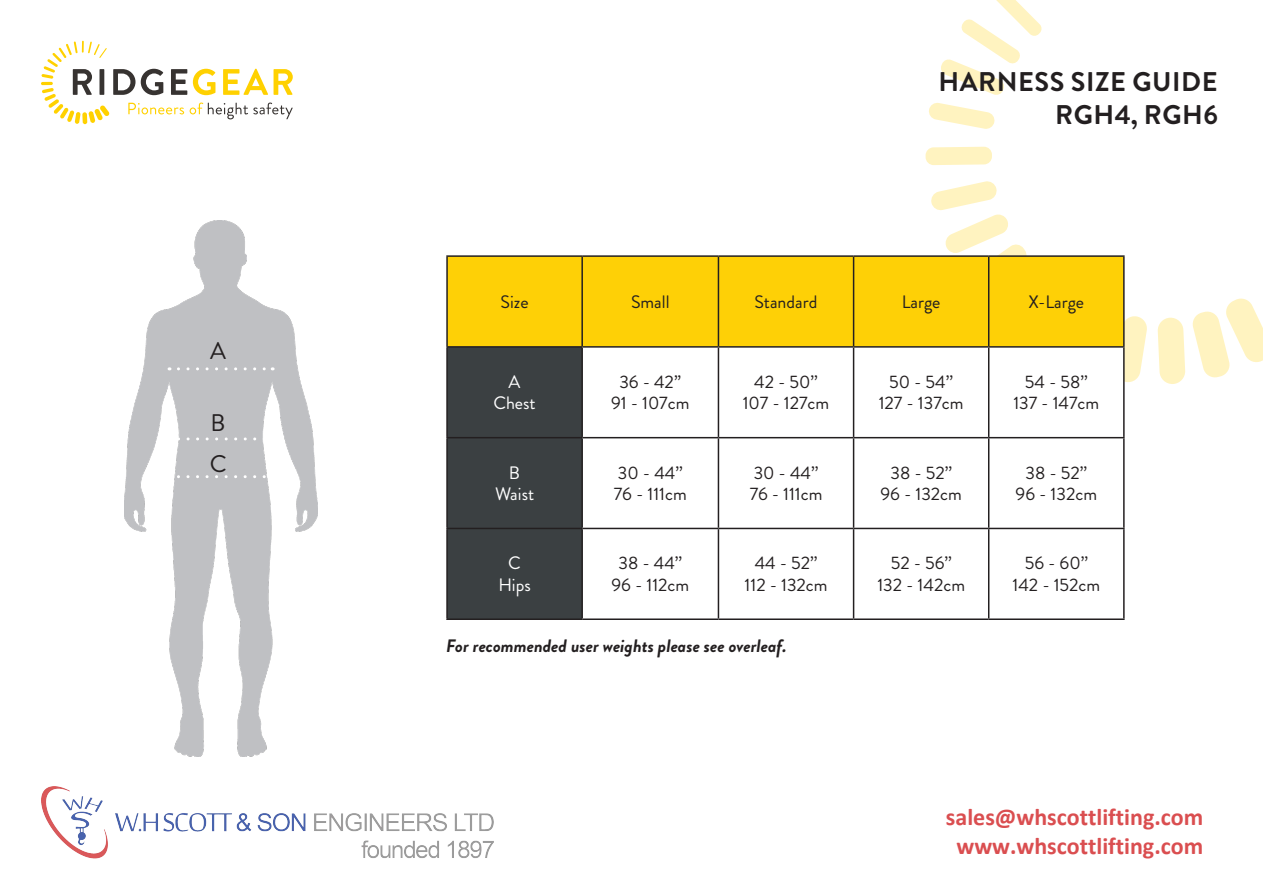
<style>
.page{position:relative;width:1263px;height:893px;background:#fff}
.page>*{position:absolute;margin:0;border:0;box-sizing:border-box;transform-origin:0 0}
.t1{font:700 27px "Brandon Grotesque";letter-spacing:.02em;color:#231f20}
.t2{font:700 24px/28.8px "Calibri";color:#da4e50;text-align:center}
.t3{font:24px "Brandon Grotesque";color:#231f20}
.t4{font:18px "Brandon Grotesque";color:#231f20}
.t5{font:italic 700 18px "Brandon Grotesque";color:#231f20}
.t6{font:18px "Brandon Grotesque";color:#fff}
</style>
<div class="page">
<svg style="left:41px;top:41px;width:252px;height:83px"></svg>
<svg style="left:941px;top:0;width:101px;height:95px"></svg>
<svg style="left:929px;top:103px;width:66px;height:26px"></svg>
<svg style="left:925px;top:147px;width:67px;height:18px"></svg>
<svg style="left:931px;top:181px;width:216px;height:202px"></svg>
<svg style="left:1157px;top:317px;width:28px;height:67px"></svg>
<svg style="left:1192px;top:298px;width:71px;height:80px"></svg>
<img style="left:124px;top:220px;width:193px;height:537px">
<div style="left:448px;top:257px;width:675px;height:89px;background:#fed006"></div>
<div style="left:448px;top:348px;width:133px;height:270px;background:#3b4042"></div>
<svg style="left:583px;top:348px;width:540px;height:270px"></svg>
<hr style="left:446px;top:255px;width:136px;height:2px;background:#231f20">
<hr style="left:446px;top:257px;width:2px;height:89px;background:#231f20">
<hr style="left:582px;top:255px;width:136px;height:2px;background:#231f20">
<hr style="left:581px;top:257px;width:2px;height:89px;background:#231f20">
<hr style="left:718px;top:255px;width:135px;height:2px;background:#231f20">
<hr style="left:718px;top:257px;width:1px;height:89px;background:#231f20">
<hr style="left:853px;top:255px;width:136px;height:2px;background:#231f20">
<hr style="left:853px;top:257px;width:1px;height:89px;background:#231f20">
<hr style="left:989px;top:255px;width:135px;height:2px;background:#231f20">
<hr style="left:988px;top:257px;width:1px;height:89px;background:#231f20">
<hr style="left:1123px;top:257px;width:1px;height:89px;background:#231f20">
<hr style="left:446px;top:346px;width:136px;height:2px;background:#231f20">
<hr style="left:446px;top:348px;width:2px;height:89px;background:#231f20">
<hr style="left:582px;top:346px;width:136px;height:2px;background:#231f20">
<hr style="left:581px;top:348px;width:2px;height:89px;background:#231f20">
<hr style="left:718px;top:346px;width:135px;height:2px;background:#231f20">
<hr style="left:718px;top:348px;width:1px;height:89px;background:#231f20">
<hr style="left:853px;top:346px;width:136px;height:2px;background:#231f20">
<hr style="left:853px;top:348px;width:1px;height:89px;background:#231f20">
<hr style="left:989px;top:346px;width:135px;height:2px;background:#231f20">
<hr style="left:988px;top:348px;width:1px;height:89px;background:#231f20">
<hr style="left:1123px;top:348px;width:1px;height:89px;background:#231f20">
<hr style="left:446px;top:437px;width:136px;height:1px;background:#231f20">
<hr style="left:446px;top:438px;width:2px;height:90px;background:#231f20">
<hr style="left:582px;top:437px;width:136px;height:1px;background:#231f20">
<hr style="left:581px;top:438px;width:2px;height:90px;background:#231f20">
<hr style="left:718px;top:437px;width:135px;height:1px;background:#231f20">
<hr style="left:718px;top:438px;width:1px;height:90px;background:#231f20">
<hr style="left:853px;top:437px;width:136px;height:1px;background:#231f20">
<hr style="left:853px;top:438px;width:1px;height:90px;background:#231f20">
<hr style="left:989px;top:437px;width:135px;height:1px;background:#231f20">
<hr style="left:988px;top:438px;width:1px;height:90px;background:#231f20">
<hr style="left:1123px;top:438px;width:1px;height:90px;background:#231f20">
<hr style="left:446px;top:528px;width:136px;height:1px;background:#231f20">
<hr style="left:446px;top:529px;width:2px;height:89px;background:#231f20">
<hr style="left:582px;top:528px;width:136px;height:1px;background:#231f20">
<hr style="left:581px;top:529px;width:2px;height:89px;background:#231f20">
<hr style="left:718px;top:528px;width:135px;height:1px;background:#231f20">
<hr style="left:718px;top:529px;width:1px;height:89px;background:#231f20">
<hr style="left:853px;top:528px;width:136px;height:1px;background:#231f20">
<hr style="left:853px;top:529px;width:1px;height:89px;background:#231f20">
<hr style="left:989px;top:528px;width:135px;height:1px;background:#231f20">
<hr style="left:988px;top:529px;width:1px;height:89px;background:#231f20">
<hr style="left:1123px;top:529px;width:1px;height:89px;background:#231f20">
<hr style="left:446px;top:618px;width:136px;height:2px;background:#231f20">
<hr style="left:582px;top:618px;width:136px;height:2px;background:#231f20">
<hr style="left:718px;top:618px;width:135px;height:2px;background:#231f20">
<hr style="left:853px;top:618px;width:136px;height:2px;background:#231f20">
<hr style="left:989px;top:618px;width:135px;height:2px;background:#231f20">
<svg style="left:178px;top:367px;width:95px;height:3px"></svg>
<svg style="left:178px;top:437px;width:95px;height:3px"></svg>
<svg style="left:178px;top:475px;width:95px;height:3px"></svg>
<img style="left:41px;top:786px;width:453px;height:73px">
<p class="t3" style="left:210px;top:334px;width:17px">A</p>
<p class="t3" style="left:211px;top:406px;width:16px">B</p>
<p class="t3" style="left:210px;top:447px;width:18px">C</p>
<p class="t1" style="left:938px;top:63px;width:281px">HARNESS SIZE GUIDE</p>
<p class="t1" style="left:1055px;top:95px;width:164px">RGH4, RGH6</p>
<p class="t4" style="left:501px;top:289px;width:30px">Size</p>
<p class="t4" style="left:631px;top:289px;width:40px">Small</p>
<p class="t4" style="left:754px;top:289px;width:64px">Standard</p>
<p class="t4" style="left:902px;top:289px;width:40px">Large</p>
<p class="t4" style="left:1028px;top:289px;width:57px">X-Large</p>
<p class="t6" style="left:509px;top:369px;width:13px">A</p>
<p class="t6" style="left:493px;top:391px;width:44px">Chest</p>
<p class="t4" style="left:619px;top:369px;width:63px">36 - 42’’</p>
<p class="t4" style="left:611px;top:391px;width:80px">91 - 107cm</p>
<p class="t4" style="left:754px;top:369px;width:65px">42 - 50’’</p>
<p class="t4" style="left:743px;top:391px;width:88px">107 - 127cm</p>
<p class="t4" style="left:889px;top:369px;width:65px">50 - 54’’</p>
<p class="t4" style="left:879px;top:391px;width:86px">127 - 137cm</p>
<p class="t4" style="left:1025px;top:369px;width:64px">54 - 58’’</p>
<p class="t4" style="left:1013px;top:391px;width:87px">137 - 147cm</p>
<p class="t6" style="left:509px;top:460px;width:13px">B</p>
<p class="t6" style="left:495px;top:482px;width:41px">Waist</p>
<p class="t4" style="left:618px;top:460px;width:66px">30 - 44’’</p>
<p class="t4" style="left:614px;top:482px;width:74px">76 - 111cm</p>
<p class="t4" style="left:754px;top:460px;width:66px">30 - 44’’</p>
<p class="t4" style="left:750px;top:482px;width:74px">76 - 111cm</p>
<p class="t4" style="left:890px;top:460px;width:63px">38 - 52’’</p>
<p class="t4" style="left:880px;top:482px;width:83px">96 - 132cm</p>
<p class="t4" style="left:1025px;top:460px;width:63px">38 - 52’’</p>
<p class="t4" style="left:1016px;top:482px;width:83px">96 - 132cm</p>
<p class="t6" style="left:508px;top:551px;width:14px">C</p>
<p class="t6" style="left:498px;top:572px;width:34px">Hips</p>
<p class="t4" style="left:618px;top:551px;width:65px">38 - 44’’</p>
<p class="t4" style="left:611px;top:572px;width:79px">96 - 112cm</p>
<p class="t4" style="left:755px;top:551px;width:64px">44 - 52’’</p>
<p class="t4" style="left:745px;top:572px;width:84px">112 - 132cm</p>
<p class="t4" style="left:891px;top:551px;width:63px">52 - 56’’</p>
<p class="t4" style="left:877px;top:572px;width:89px">132 - 142cm</p>
<p class="t4" style="left:1025px;top:551px;width:65px">56 - 60’’</p>
<p class="t4" style="left:1012px;top:572px;width:89px">142 - 152cm</p>
<p class="t5" style="left:446px;top:633px;width:342px">For recommended user weights please see overleaf.</p>
<h2 class="t2" style="left:946px;top:803px;width:259px">sales@whscottlifting.com www.whscottlifting.com</h2>
</div>
